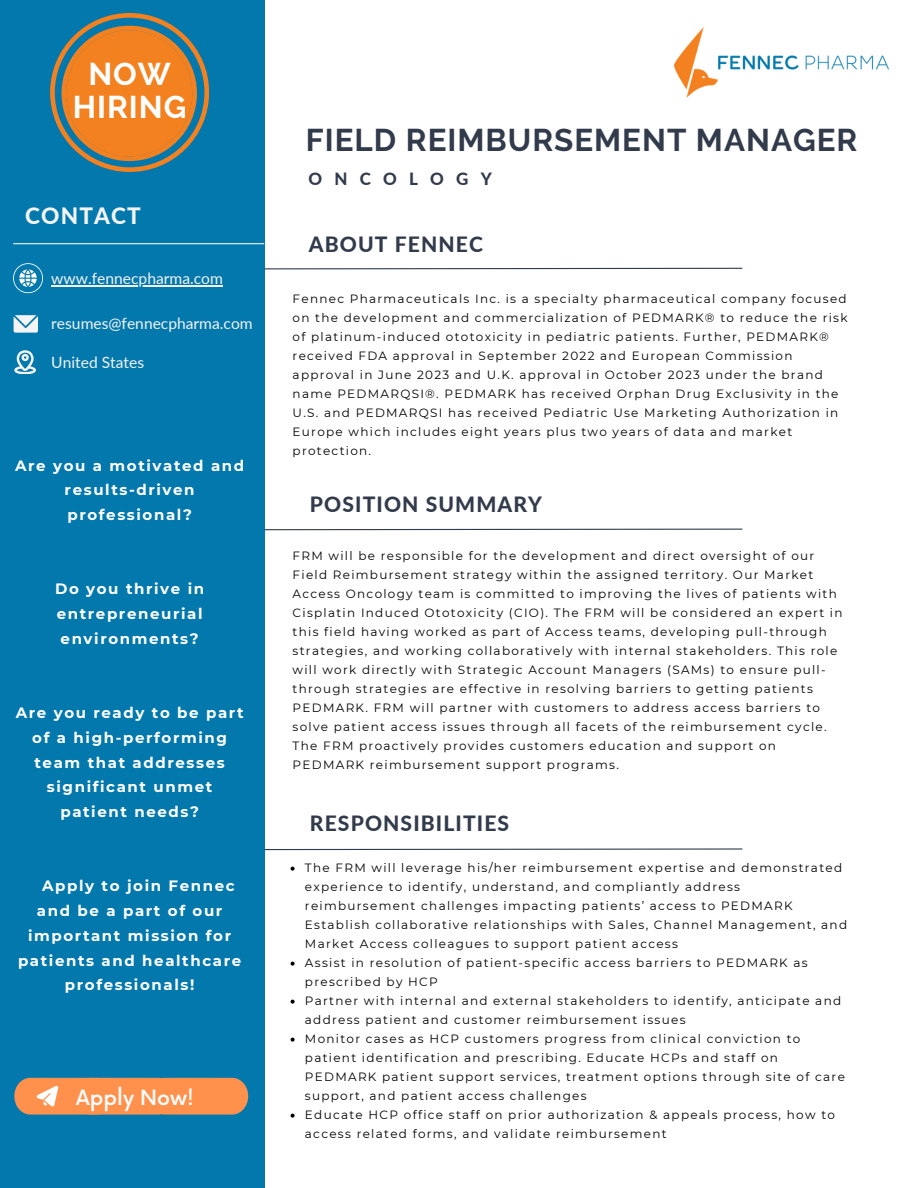
<style>
.page{position:relative;width:918px;height:1188px;background:#fff}
.page>*{position:absolute;margin:0;border:0;box-sizing:border-box;transform-origin:0 0}
.t1{font:700 31.35px "Raleway";letter-spacing:.03em;color:#323b4c}
.t2{font:700 31.35px/32.7px "Raleway";letter-spacing:.03em;color:#fff;text-align:center}
.t3{font:800 22.5px "Lato";letter-spacing:.055em;color:#f4f4f4}
.t4{font:800 21px "Lato";letter-spacing:.055em;color:#323b4c}
.t5{font:500 20.55px "Now";color:#fff}
.t6{font:800 16.95px "Lato";letter-spacing:.725em;color:#323b4c}
.t7{font:15.6px "Lato";color:#f4f4f4}
.t8{font:700 15px/24.8px "Montserrat";letter-spacing:.105em;color:#fff;text-align:center}
.t9{font:12px/19px "Montserrat";letter-spacing:.105em;color:#000}
</style>
<div class="page">
<div style="left:0;top:0;width:264px;height:1188px;background:#0378ad"></div>
<svg style="left:264px;top:267px;width:479px;height:3px"></svg>
<hr style="left:14px;top:243px;width:250px;height:1px;background:#f4f4f4">
<svg style="left:14px;top:315px;width:24px;height:18px"></svg>
<svg style="left:14px;top:350px;width:22px;height:24px"></svg>
<hr style="left:51px;top:285px;width:172px;height:1px;background:#f4f4f4">
<svg style="left:13px;top:263px;width:30px;height:30px"></svg>
<svg style="left:50px;top:13px;width:159px;height:159px"></svg>
<img style="left:674px;top:28px;width:214px;height:69px">
<svg style="left:264px;top:528px;width:479px;height:3px"></svg>
<svg style="left:14px;top:1078px;width:234px;height:37px;background:#f49255"></svg>
<svg style="left:291px;top:867px;width:4px;height:4px"></svg>
<svg style="left:291px;top:962px;width:4px;height:4px"></svg>
<svg style="left:291px;top:1000px;width:4px;height:4px"></svg>
<svg style="left:291px;top:1038px;width:4px;height:4px"></svg>
<svg style="left:291px;top:1114px;width:4px;height:4px"></svg>
<svg style="left:264px;top:848px;width:479px;height:3px"></svg>
<h5 class="t2" style="left:73px;top:58px;width:115px">NOW<br>HIRING</h5>
<p class="t3" style="left:25px;top:202px;width:117px">CONTACT</p>
<p class="t7" style="left:51px;top:268px;width:173px">www.fennecpharma.com</p>
<h5 class="t7" style="left:51px;top:314px;width:203px">resumes@fennecpharma.com</h5>
<p class="t7" style="left:51px;top:353px;width:94px">United States</p>
<p class="t8" style="left:15px;top:453px;width:231px">Are you a motivated and results-driven professional?</p>
<p class="t8" style="left:55px;top:577px;width:151px;text-align:justify">Do you thrive in entrepreneurial environments?</p>
<p class="t8" style="left:16px;top:700px;width:229px">Are you ready to be part of a high-performing team that addresses significant unmet patient needs?</p>
<h1 class="t8" style="left:42px;top:874px;width:194px">Apply to join Fennec</h1>
<h1 class="t8" style="left:37px;top:898px;width:187px">and be a part of our</h1>
<h1 class="t8" style="left:28px;top:923px;width:205px">important mission for</h1>
<h1 class="t8" style="left:18px;top:948px;width:225px">patients and healthcare</h1>
<h1 class="t8" style="left:65px;top:973px;width:131px">professionals!</h1>
<h4 class="t5" style="left:76px;top:1087px;width:119px">Apply Now!</h4>
<h1 class="t1" style="left:306px;top:121px;width:553px">FIELD REIMBURSEMENT MANAGER</h1>
<p class="t6" style="left:308px;top:168px;width:185px">ONCOLOGY</p>
<h2 class="t4" style="left:309px;top:231px;width:176px">ABOUT FENNEC</h2>
<p class="t9" style="left:293px;top:290px;width:557px">Fennec Pharmaceuticals Inc. is a specialty pharmaceutical company focused on the development and commercialization of PEDMARK® to reduce the risk of platinum-induced ototoxicity in pediatric patients. Further, PEDMARK® received FDA approval in September 2022 and European Commission approval in June 2023 and U.K. approval in October 2023 under the brand name PEDMARQSI®. PEDMARK has received Orphan Drug Exclusivity in the U.S. and PEDMARQSI has received Pediatric Use Marketing Authorization in Europe which includes eight years plus two years of data and market protection.</p>
<h6 class="t4" style="left:310px;top:491px;width:234px">POSITION SUMMARY</h6>
<h5 class="t9" style="left:293px;top:546px;width:551px">FRM will be responsible for the development and direct oversight of our Field Reimbursement strategy within the assigned territory. Our Market Access Oncology team is committed to improving the lives of patients with Cisplatin Induced Ototoxicity (CIO). The FRM will be considered an expert in this field having worked as part of Access teams, developing pull-through strategies, and working collaboratively with internal stakeholders. This role will work directly with Strategic Account Managers (SAMs) to ensure pull&shy;through strategies are effective in resolving barriers to getting patients PEDMARK. FRM will partner with customers to address access barriers to solve patient access issues through all facets of the reimbursement cycle.<br>The FRM proactively provides customers education and support on PEDMARK reimbursement support programs.</h5>
<p class="t4" style="left:310px;top:811px;width:201px">RESPONSIBILITIES</p>
<h2 class="t9" style="left:305px;top:858px;width:544px">The FRM will leverage his/her reimbursement expertise and demonstrated experience to identify, understand, and compliantly address reimbursement challenges impacting patients’ access to PEDMARK Establish collaborative relationships with Sales, Channel Management, and Market Access colleagues to support patient access</h2>
<p class="t9" style="left:305px;top:953px;width:504px">Assist in resolution of patient-specific access barriers to PEDMARK as prescribed by HCP</p>
<h2 class="t9" style="left:305px;top:991px;width:538px">Partner with internal and external stakeholders to identify, anticipate and address patient and customer reimbursement issues</h2>
<p class="t9" style="left:305px;top:1029px;width:541px">Monitor cases as HCP customers progress from clinical conviction to patient identification and prescribing. Educate HCPs and staff on PEDMARK patient support services, treatment options through site of care support, and patient access challenges</p>
<h2 class="t9" style="left:305px;top:1105px;width:532px">Educate HCP office staff on prior authorization &amp; appeals process, how to access related forms, and validate reimbursement</h2>
</div>
